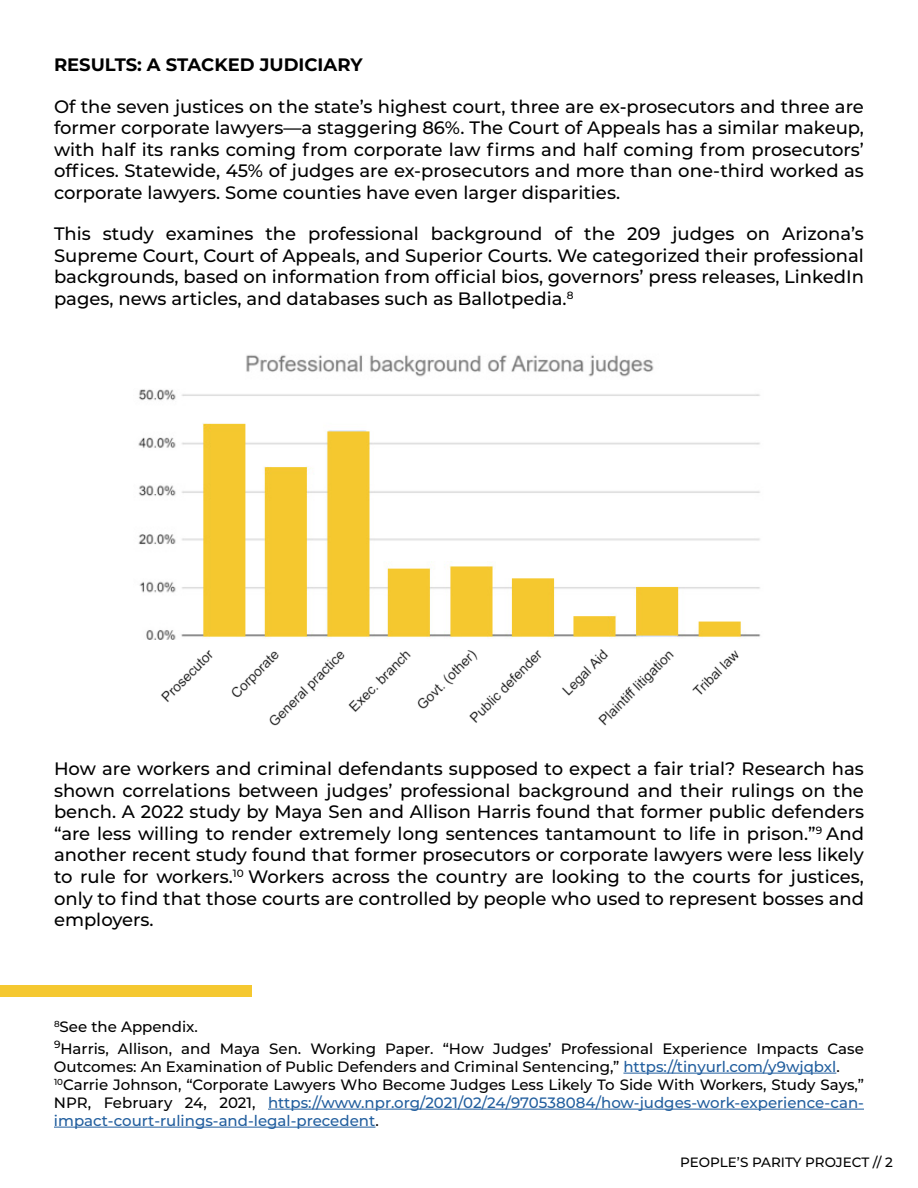
<style>
.page{position:relative;width:918px;height:1188px;background:#fff}
.page>*{position:absolute;margin:0;border:0;box-sizing:border-box;transform-origin:0 0}
.t1{font:500 18px/21.6px "Montserrat";color:#000;text-align:justify}
.t2{font:700 18px "Montserrat";color:#000}
.t3{font:500 15px/18px "Montserrat";color:#000}
.t4{font:500 13.5px "Montserrat";letter-spacing:-.005em;color:#000}
.s1{color:#215e9e}
</style>
<div class="page">
<hr style="left:623px;top:1073px;width:213px;height:1px;background:#215e9e">
<hr style="left:268px;top:1109px;width:596px;height:1px;background:#215e9e">
<hr style="left:54px;top:1127px;width:321px;height:1px;background:#215e9e">
<div style="left:0;top:986px;width:251px;height:11px;background:#f5c830"></div>
<img style="left:161px;top:649px;width:578px;height:77px">
<img style="left:138px;top:355px;width:623px;height:284px">
<p class="t2" style="left:54px;top:52px;width:310px">RESULTS: A STACKED JUDICIARY</p>
<p class="t1" style="left:54px;top:95px;width:812px">Of the seven justices on the state’s highest court, three are ex-prosecutors and three are former corporate lawyers—a staggering 86%. The Court of Appeals has a similar makeup, with half its ranks coming from corporate law firms and half coming from prosecutors’ offices. Statewide, 45% of judges are ex-prosecutors and more than one-third worked as corporate lawyers. Some counties have even larger disparities.</p>
<p class="t1" style="left:54px;top:222px;width:812px">This study examines the professional background of the 209 judges on Arizona’s Supreme Court, Court of Appeals, and Superior Courts. We categorized their professional backgrounds, based on information from official bios, governors’ press releases, LinkedIn pages, news articles, and databases such as Ballotpedia.<sup>8</sup></p>
<p class="t1" style="left:54px;top:757px;width:812px">How are workers and criminal defendants supposed to expect a fair trial? Research has shown correlations between judges’ professional background and their rulings on the bench. A 2022 study by Maya Sen and Allison Harris found that former public defenders “are less willing to render extremely long sentences tantamount to life in prison.”<sup>9</sup> And another recent study found that former prosecutors or corporate lawyers were less likely to rule for workers.<sup>10</sup> Workers across the country are looking to the courts for justices, only to find that those courts are controlled by people who used to represent bosses and employers.</p>
<p class="t3" style="left:54px;top:1015px;width:811px;line-height:21.6px"><sup>8</sup>See the Appendix.<br><sup>9</sup>Harris, Allison, and Maya Sen. Working Paper. “How Judges’ Professional Experience Impacts Case</p>
<p class="t3" style="left:54px;top:1057px;width:812px">Outcomes: An Examination of Public Defenders and Criminal Sentencing,” <span class="s1">https://tinyurl.com/y9wjqbxl</span>.<br><sup>10</sup>Carrie Johnson, “Corporate Lawyers Who Become Judges Less Likely To Side With Workers, Study Says,” NPR, February 24, 2021, <span class="s1">https://www.npr.org/2021/02/24/970538084/how-judges-work-experience-can&shy;impact-court-rulings-and-legal-precedent</span>.</p>
<p class="t4" style="left:680px;top:1153px;width:214px">PEOPLE’S PARITY PROJECT // 2</p>
</div>
